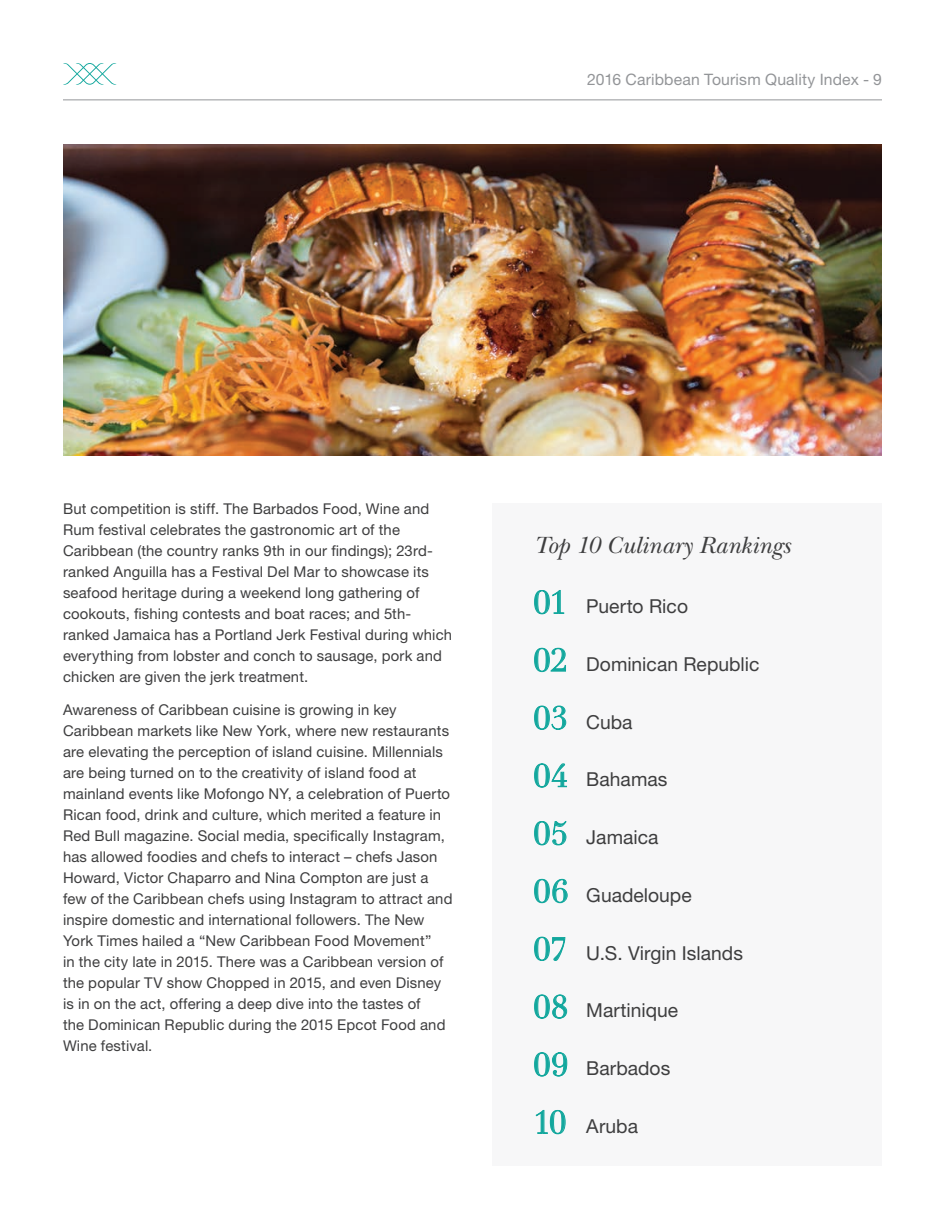
<style>
.page{position:relative;width:945px;height:1229px;background:#fff}
.page>*{position:absolute;margin:0;border:0;box-sizing:border-box;transform-origin:0 0}
.t1{font:31.5px "Didot LT Pro";letter-spacing:.03em;color:#12a79d}
.body_copy{font:italic 24.5px "New Baskerville Std";letter-spacing:-.005em;color:#3e3e3f}
.t2{font:19.25px "Helvetica Neue LT Std";color:#3e3e3f}
.t3{font:15.75px "Helvetica Neue LT Std";letter-spacing:.01em;color:#939598}
.t4{font:14.88px/21px "Helvetica Neue LT Std";letter-spacing:.01em;color:#3e3e3f}
</style>
<div class="page">
<svg style="left:63px;top:63px;width:54px;height:22px"></svg>
<hr style="left:63px;top:99px;width:819px;height:1px;background:#939598">
<img style="left:63px;top:144px;width:819px;height:311px">
<div style="left:492px;top:503px;width:390px;height:663px;background:#f7f7f8"></div>
<svg style="left:534px;top:590px;width:30px;height:24px"></svg>
<svg style="left:534px;top:648px;width:32px;height:24px"></svg>
<svg style="left:534px;top:705px;width:32px;height:24px"></svg>
<svg style="left:534px;top:763px;width:33px;height:24px"></svg>
<svg style="left:534px;top:821px;width:32px;height:24px"></svg>
<svg style="left:534px;top:879px;width:33px;height:24px"></svg>
<svg style="left:534px;top:936px;width:31px;height:24px"></svg>
<svg style="left:534px;top:994px;width:33px;height:24px"></svg>
<svg style="left:534px;top:1052px;width:33px;height:24px"></svg>
<svg style="left:536px;top:1110px;width:29px;height:24px"></svg>
<p class="t3" style="left:587px;top:70px;width:296px">2016 Caribbean Tourism Quality Index - 9</p>
<p class="t4" style="left:63px;top:498px;width:391px">But competition is stiff. The Barbados Food, Wine and Rum festival celebrates the gastronomic art of the Caribbean (the country ranks 9th in our findings); 23rd&shy;ranked Anguilla has a Festival Del Mar to showcase its seafood heritage during a weekend long gathering of cookouts, fishing contests and boat races; and 5th&shy;ranked Jamaica has a Portland Jerk Festival during which everything from lobster and conch to sausage, pork and chicken are given the jerk treatment.</p>
<p class="t4" style="left:63px;top:698px;width:391px">Awareness of Caribbean cuisine is growing in key Caribbean markets like New York, where new restaurants are elevating the perception of island cuisine. Millennials are being turned on to the creativity of island food at mainland events like Mofongo NY, a celebration of Puerto Rican food, drink and culture, which merited a feature in Red Bull magazine. Social media, specifically Instagram, has allowed foodies and chefs to interact – chefs Jason Howard, Victor Chaparro and Nina Compton are just a few of the Caribbean chefs using Instagram to attract and inspire domestic and international followers. The New York Times hailed a “New Caribbean Food Movement”<br>in the city late in 2015. There was a Caribbean version of the popular TV show Chopped in 2015, and even Disney is in on the act, offering a deep dive into the tastes of<br>the Dominican Republic during the 2015 Epcot Food and Wine festival.</p>
<p class="body_copy" style="left:534px;top:530px;width:258px">Top 10 Culinary Rankings</p>
<p class="t1" style="left:534px;top:584px;width:34px">01</p>
<p class="t1" style="left:534px;top:641px;width:35px">02</p>
<p class="t1" style="left:534px;top:699px;width:35px">03</p>
<p class="t1" style="left:534px;top:757px;width:35px">04</p>
<p class="t1" style="left:534px;top:815px;width:35px">05</p>
<p class="t1" style="left:534px;top:872px;width:36px">06</p>
<p class="t1" style="left:534px;top:930px;width:35px">07</p>
<p class="t1" style="left:534px;top:988px;width:36px">08</p>
<p class="t1" style="left:534px;top:1046px;width:36px">09</p>
<p class="t1" style="left:534px;top:1103px;width:34px">10</p>
<p class="t2" style="left:586px;top:594px;width:103px">Puerto Rico</p>
<p class="t2" style="left:586px;top:652px;width:175px">Dominican Republic</p>
<p class="t2" style="left:586px;top:710px;width:48px">Cuba</p>
<p class="t2" style="left:586px;top:768px;width:83px">Bahamas</p>
<p class="t2" style="left:586px;top:825px;width:74px">Jamaica</p>
<p class="t2" style="left:586px;top:883px;width:107px">Guadeloupe</p>
<p class="t2" style="left:586px;top:941px;width:158px">U.S. Virgin Islands</p>
<p class="t2" style="left:586px;top:999px;width:93px">Martinique</p>
<p class="t2" style="left:586px;top:1056px;width:86px">Barbados</p>
<p class="t2" style="left:586px;top:1114px;width:53px">Aruba</p>
</div>
